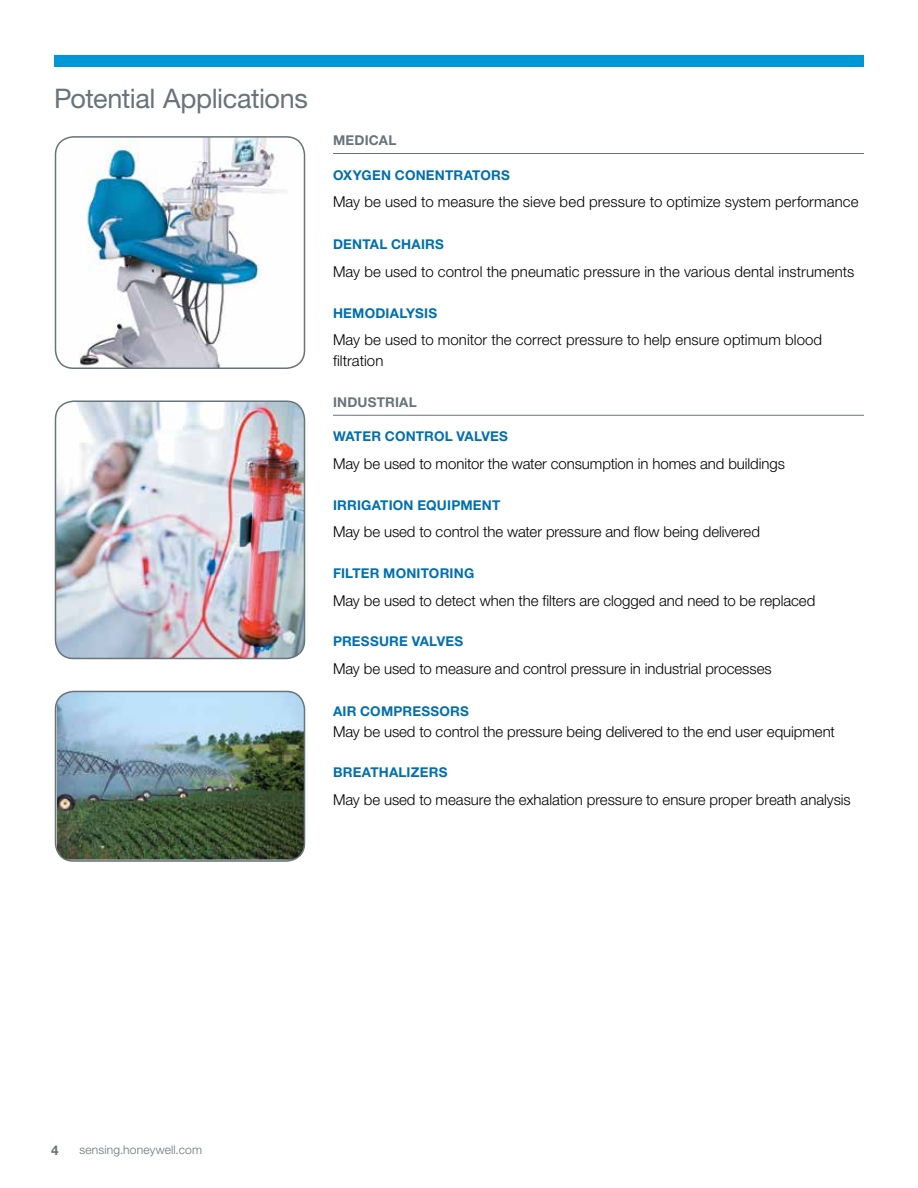
<style>
.page{position:relative;width:918px;height:1188px;background:#fff}
.page>*{position:absolute;margin:0;border:0;box-sizing:border-box;transform-origin:0 0}
.t1{font:27px "Helvetica Neue LT Std";letter-spacing:-.015em;color:#68737a}
.t2{font:300 15px/21px "Helvetica Neue LT Std";letter-spacing:-.005em;color:#000}
.t3{font:700 13.5px "Helvetica Neue LT Std";letter-spacing:.015em;color:#006faf}
.t4{font:700 13.5px "Helvetica Neue LT Std";letter-spacing:.015em;color:#68737a}
.t5{font:300 12px "Helvetica Neue LT Std";letter-spacing:.015em;color:#68737a}
</style>
<div class="page">
<hr style="left:333px;top:153px;width:531px;height:1px;background:#68737a">
<hr style="left:333px;top:415px;width:531px;height:1px;background:#68737a">
<div style="left:54px;top:55px;width:810px;height:11px;background:#0097d7"></div>
<img style="left:56px;top:402px;width:248px;height:256px">
<div style="left:55px;top:400px;width:250px;height:259px;border:2px solid #68737a;border-radius:18px"></div>
<img style="left:56px;top:137px;width:248px;height:231px">
<div style="left:55px;top:136px;width:250px;height:233px;border:2px solid #68737a;border-radius:18px"></div>
<img style="left:57px;top:691px;width:247px;height:169px">
<div style="left:55px;top:691px;width:250px;height:171px;border:2px solid #68737a;border-radius:18px"></div>
<h1 class="t1" style="left:54px;top:82px;width:255px">Potential Applications</h1>
<p class="t4" style="left:333px;top:132px;width:56px">MEDICAL</p>
<p class="t3" style="left:333px;top:166px;width:177px">OXYGEN CONENTRATORS</p>
<p class="t2" style="left:333px;top:191px;width:527px">May be used to measure the sieve bed pressure to optimize system performance</p>
<p class="t3" style="left:333px;top:236px;width:112px">DENTAL CHAIRS</p>
<p class="t2" style="left:333px;top:261px;width:523px">May be used to control the pneumatic pressure in the various dental instruments</p>
<p class="t3" style="left:333px;top:304px;width:22px">HEMO</p>
<p class="t3" style="left:375px;top:304px;width:19px">DIALY</p>
<p class="t3" style="left:415px;top:304px;width:24px">SIS</p>
<p class="t2" style="left:333px;top:329px;width:491px">May be used to monitor the correct pressure to help ensure optimum blood filtration</p>
<p class="t4" style="left:333px;top:394px;width:61px">IN DUSTRIAL</p>
<p class="t3" style="left:333px;top:428px;width:102px">WATER CONTROL</p>
<p class="t3" style="left:457px;top:428px;width:53px">VALVES</p>
<p class="t2" style="left:333px;top:453px;width:453px">May be used to monitor the water consumption in homes and buildings</p>
<p class="t3" style="left:333px;top:496px;width:8px">IRRI</p>
<p class="t3" style="left:361px;top:496px;width:37px">GATION</p>
<p class="t3" style="left:417px;top:496px;width:54px">EQUIPMEN</p>
<p class="t3" style="left:492px;top:496px;width:10px">T</p>
<p class="t2" style="left:333px;top:521px;width:429px">May be used to control the water pressure and flow being delivered</p>
<p class="t3" style="left:333px;top:565px;width:61px">FILTERMONI</p>
<p class="t3" style="left:421px;top:565px;width:18px">TORIN</p>
<p class="t3" style="left:464px;top:565px;width:12px">G</p>
<p class="t2" style="left:333px;top:589px;width:484px">May be used to detect when the filters are clogged and need to be replaced</p>
<p class="t3" style="left:333px;top:633px;width:132px">PRESSURE VALVES</p>
<p class="t2" style="left:333px;top:658px;width:440px">May be used to measure and control pressure in industrial processes</p>
<p class="t3" style="left:333px;top:703px;width:9px">AIR</p>
<p class="t3" style="left:360px;top:703px;width:110px">COM PRESSORS</p>
<p class="t2" style="left:333px;top:721px;width:504px">May be used to control the pressure being delivered to the end user equipment</p>
<p class="t3" style="left:333px;top:764px;width:116px">BREATHALIZERS</p>
<p class="t2" style="left:333px;top:789px;width:519px">May be used to measure the exhalation pressure to ensure proper breath analysis</p>
<p class="t4" style="left:51px;top:1142px;width:9px">4</p>
<p class="t5" style="left:79px;top:1143px;width:124px">sensing.honeywell.com</p>
</div>
